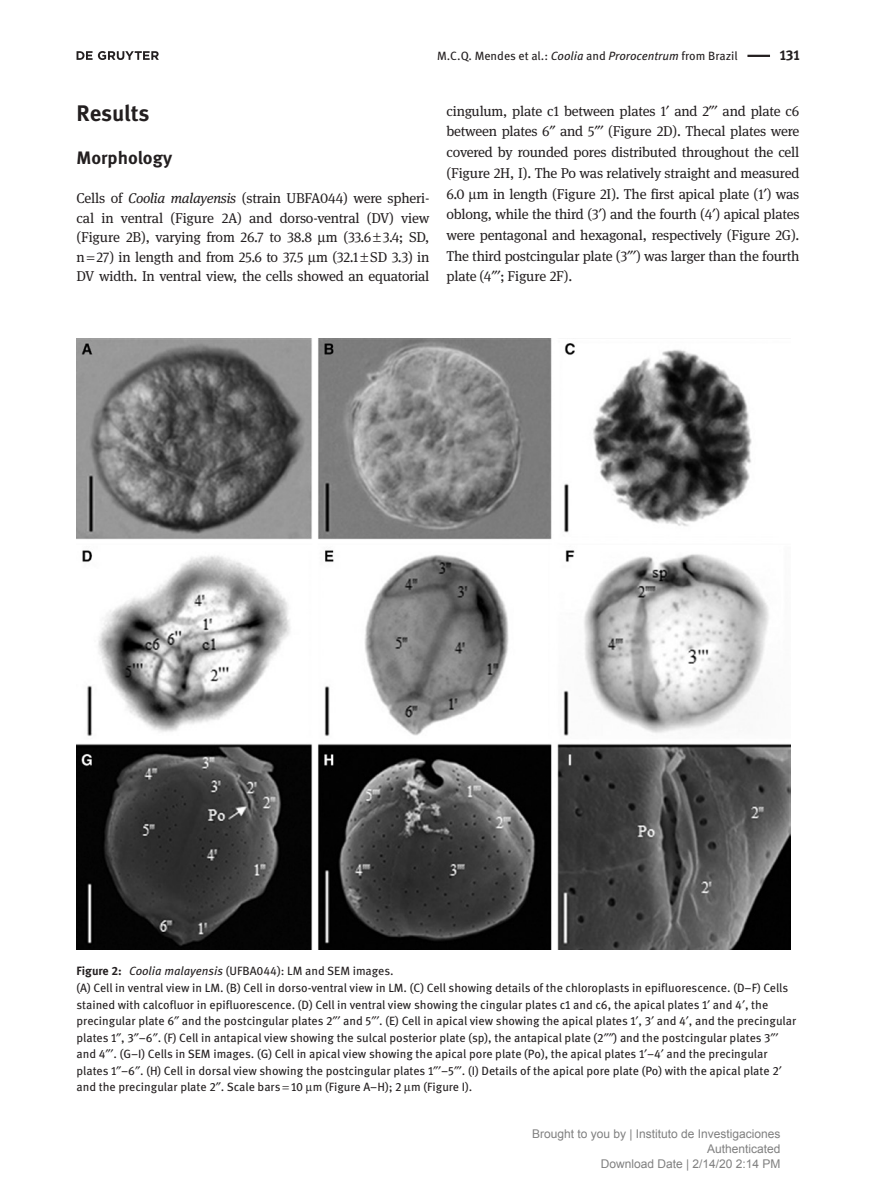
<style>
.page{position:relative;width:893px;height:1191px;background:#fff}
.page>*{position:absolute;margin:0;border:0;box-sizing:border-box;transform-origin:0 0}
.t1{font:700 22.5px "DG Meta Science";letter-spacing:-.005em;color:#231f20}
.t2{font:700 18px "DG Meta Science";color:#231f20}
.t3{font:14.25px/20.7px "DG Meta Serif Science";letter-spacing:-.015em;color:#231f20;text-align:justify}
.t4{font:700 14.25px "DG Meta Science";color:#231f20}
.t5{font:12px/16.5px "DG Meta Science";color:#231f20}
.t6{font:12px/15px "Arial";color:#808080;text-align:right}
.s1{font-style:italic}
.s2{font-weight:700}
</style>
<div class="page">
<hr style="left:747px;top:55px;width:23px;height:2px;background:#231f20">
<img style="left:77px;top:338px;width:714px;height:611px">
<svg style="left:77px;top:51px;width:82px;height:9px"></svg>
<p class="t5" style="left:437px;top:47px;width:302px">M.C.Q. Mendes et al.: <span class="s1">Coolia</span> and <span class="s1">Prorocentrum</span> from Brazil</p>
<p class="t4" style="left:780px;top:44px;width:21px">131</p>
<h1 class="t1" style="left:77px;top:95px;width:74px">Results</h1>
<h2 class="t2" style="left:77px;top:144px;width:97px">Morphology</h2>
<p class="t3" style="left:77px;top:188px;width:354px;line-height:19.5px">Cells of <span class="s1">Coolia malayensis</span> (strain UBFA044) were spheri&shy;cal in ventral (Figure 2A) and dorso-ventral (DV) view (Figure 2B), varying from 26.7 to 38.8 m (33.6 3.4; SD, n 27) in length and from 25.6 to 37.5 m (32.1 SD 3.3) in DV width. In ventral view, the cells showed an equatorial</p>
<p class="t3" style="left:446px;top:100px;width:354px">cingulum, plate c1 between plates 1 and 2 and plate c6 between plates 6 and 5 (Figure 2D). Thecal plates were covered by rounded pores distributed throughout the cell (Figure 2H, I). The Po was relatively straight and measured 6.0 m in length (Figure 2I). The first apical plate (1 ) was oblong, while the third (3 ) and the fourth (4 ) apical plates were pentagonal and hexagonal, respectively (Figure 2G).<br>The third postcingular plate (3 ) was larger than the fourth plate (4 ; Figure 2F).</p>
<p class="t5" style="left:77px;top:962px;width:721px"><span class="s2">Figure 2:</span> <span class="s1">Coolia malayensis</span> (UFBA044): LM and SEM images.<br>(A) Cell in ventral view in LM. (B) Cell in dorso-ventral view in LM. (C) Cell showing details of the chloroplasts in epifluorescence. (D–F) Cells stained with calcofluor in epifluorescence. (D) Cell in ventral view showing the cingular plates c1 and c6, the apical plates 1 and 4 , the precingular plate 6 and the postcingular plates 2 and 5 . (E) Cell in apical view showing the apical plates 1 , 3 and 4 , and the precingular plates 1 , 3 –6 . (F) Cell in antapical view showing the sulcal posterior plate (sp), the antapical plate (2 ) and the postcingular plates 3<br>and 4 . (G–I) Cells in SEM images. (G) Cell in apical view showing the apical pore plate (Po), the apical plates 1 –4 and the precingular plates 1 –6 . (H) Cell in dorsal view showing the postcingular plates 1 –5 . (I) Details of the apical pore plate (Po) with the apical plate 2 and the precingular plate 2 . Scale bars 10 m (Figure A–H); 2 m (Figure I).</p>
<p class="t6" style="left:532px;top:1127px;width:250px">Brought to you by | Instituto de Investigaciones<br>Authenticated<br>Download Date | 2/14/20 2:14 PM</p>
</div>
